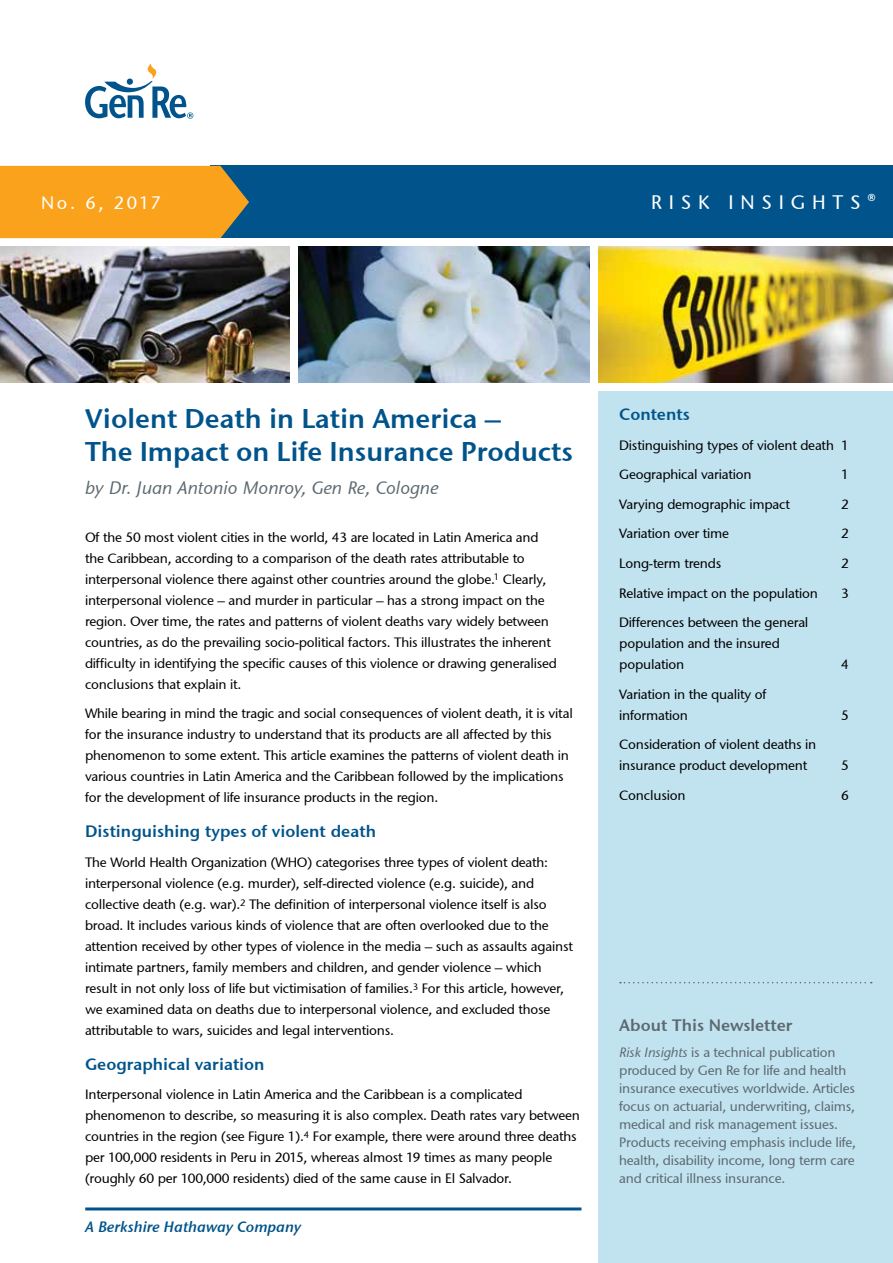
<style>
.page{position:relative;width:893px;height:1263px;background:#fff}
.page>*{position:absolute;margin:0;border:0;box-sizing:border-box;transform-origin:0 0}
.Article_Headline{font:600 27px/33px "Stone Sans GC Re";color:#00548b}
.t1{font:19.5px "Stone Sans GC Re";letter-spacing:.35em;color:#fff}
.Author_byline{font:italic 18px "Stone Sans GC Re";color:#5d6970}
.t2{font:18px "Stone Sans GC Re";letter-spacing:.13em;color:#fff}
.Subhead{font:600 16.5px "Stone Sans GC Re";color:#00548b}
.Subhead-2{font:600 16.5px "Stone Sans GC Re";color:#5d6970}
.t3{font:italic 600 15px "Stone Sans GC Re";color:#00548b}
.Bodytext{font:13.5px/21px "Stone Sans GC Re";letter-spacing:-.015em;color:#000}
.Content{font:13.5px/21px "Stone Sans GC Re";letter-spacing:-.015em;color:#000}
.Bodytext-2{font:13.5px/18px "Stone Sans GC Re";letter-spacing:-.015em;color:#5d6970}
.s1{font-style:italic}
</style>
<div class="page">
<div style="left:598px;top:391px;width:295px;height:872px;background:#c1e2ef"></div>
<img style="left:0;top:247px;width:290px;height:136px">
<img style="left:298px;top:247px;width:292px;height:136px">
<img style="left:598px;top:247px;width:295px;height:136px">
<hr style="left:85px;top:1207px;width:496px;height:3px;background:#00548b">
<div style="left:210px;top:166px;width:683px;height:72px;background:#00548b"></div>
<div style="left:0;top:166px;width:249px;height:72px;background:#faa21b"></div>
<svg style="left:85px;top:64px;width:108px;height:55px"></svg>
<svg style="left:620px;top:982px;width:252px;height:1px"></svg>
<p class="t2" style="left:41px;top:191px;width:121px">No. 6, 2017</p>
<p class="t1" style="left:651px;top:191px;width:226px">RISK INSIGHTS®</p>
<p class="Article_Headline" style="left:85px;top:402px;width:490px">Violent Death in Latin America –<br>The Impact on Life Insurance Products</p>
<p class="Author_byline" style="left:85px;top:477px;width:355px">by Dr. Juan Antonio Monroy, Gen Re, Cologne</p>
<p class="Bodytext" style="left:85px;top:526px;width:473px">Of the 50 most violent cities in the world, 43 are located in Latin America and the Caribbean, according to a comparison of the death rates attributable to interpersonal violence there against other countries around the globe.<sup>1</sup> Clearly, interpersonal violence – and murder in particular – has a strong impact on the region. Over time, the rates and patterns of violent deaths vary widely between countries, as do the prevailing socio-political factors. This illustrates the inherent difficulty in identifying the specific causes of this violence or drawing generalised conclusions that explain it.</p>
<p class="Bodytext" style="left:85px;top:703px;width:489px">While bearing in mind the tragic and social consequences of violent death, it is vital for the insurance industry to understand that its products are all affected by this phenomenon to some extent. This article examines the patterns of violent death in various countries in Latin America and the Caribbean followed by the implications for the development of life insurance products in the region.</p>
<p class="Subhead" style="left:85px;top:821px;width:293px">Distinguishing types of violent death</p>
<p class="Bodytext" style="left:85px;top:851px;width:489px">The World Health Organization (WHO) categorises three types of violent death: interpersonal violence (e.g. murder), self-directed violence (e.g. suicide), and collective death (e.g. war).<sup>2</sup> The definition of interpersonal violence itself is also broad. It includes various kinds of violence that are often overlooked due to the attention received by other types of violence in the media – such as assaults against intimate partners, family members and children, and gender violence – which result in not only loss of life but victimisation of families.<sup>3</sup> For this article, however, we examined data on deaths due to interpersonal violence, and excluded those attributable to wars, suicides and legal interventions.</p>
<p class="Subhead" style="left:85px;top:1053px;width:181px">Geographical variation</p>
<p class="Bodytext" style="left:85px;top:1084px;width:496px">Interpersonal violence in Latin America and the Caribbean is a complicated phenomenon to describe, so measuring it is also complex. Death rates vary between countries in the region (see Figure 1).<sup>4</sup> For example, there were around three deaths per 100,000 residents in Peru in 2015, whereas almost 19 times as many people (roughly 60 per 100,000 residents) died of the same cause in El Salvador.</p>
<p class="t3" style="left:85px;top:1217px;width:217px">A Berkshire Hathaway Company</p>
<p class="Subhead" style="left:619px;top:404px;width:72px">Contents</p>
<p class="Content" style="left:619px;top:435px;width:231px">Distinguishing types of violent death 1</p>
<p class="Content" style="left:619px;top:464px;width:134px">Geographical variation</p>
<p class="Content" style="left:841px;top:464px;width:9px">1</p>
<p class="Content" style="left:619px;top:494px;width:172px">Varying demographic impact</p>
<p class="Content" style="left:841px;top:494px;width:9px">2</p>
<p class="Content" style="left:619px;top:523px;width:111px">Variation over time</p>
<p class="Content" style="left:841px;top:523px;width:9px">2</p>
<p class="Content" style="left:619px;top:553px;width:104px">Long-term trends</p>
<p class="Content" style="left:841px;top:553px;width:9px">2</p>
<p class="Content" style="left:619px;top:582px;width:200px">Relative impact on the population</p>
<p class="Content" style="left:841px;top:582px;width:9px">3</p>
<p class="Content" style="left:619px;top:612px;width:191px">Differences between the general population and the insured population</p>
<p class="Content" style="left:841px;top:654px;width:9px">4</p>
<p class="Content" style="left:619px;top:683px;width:149px">Variation in the quality of information</p>
<p class="Content" style="left:619px;top:734px;width:199px">Consideration of violent deaths in insurance product development</p>
<p class="Content" style="left:841px;top:704px;width:9px">5</p>
<p class="Content" style="left:841px;top:755px;width:9px">5</p>
<p class="Content" style="left:619px;top:784px;width:68px">Conclusion</p>
<p class="Content" style="left:841px;top:784px;width:9px">6</p>
<p class="Subhead-2" style="left:619px;top:1014px;width:175px">About This Newsletter</p>
<p class="Bodytext-2" style="left:619px;top:1043px;width:238px"><span class="s1">Risk Insights</span> is a technical publication produced by Gen Re for life and health insurance executives worldwide. Articles focus on actuarial, underwriting, claims, medical and risk management issues.<br>Products receiving emphasis include life, health, disability income, long term care and critical illness insurance.</p>
</div>
